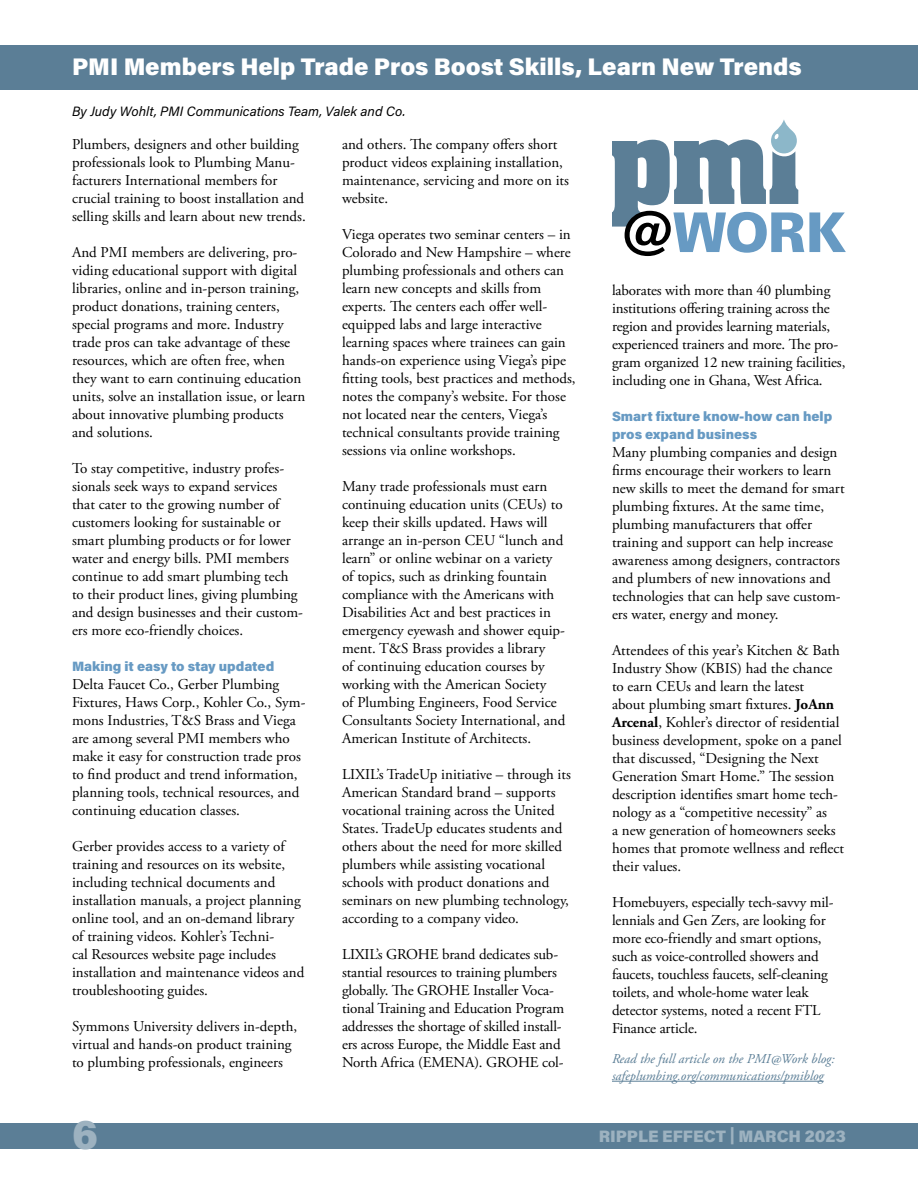
<style>
.page{position:relative;width:918px;height:1188px;background:#fff}
.page>*{position:absolute;margin:0;border:0;box-sizing:border-box;transform-origin:0 0}
.t1{font:900 40.5px "Acumin Pro";color:#9db2c0}
.inside_headline{font:900 24px "Acumin Pro";color:#fff}
.t2{font:900 16.5px "Acumin Pro";color:#9db2c0}
.body{font:15px/18px "Adobe Garamond Pro";color:#000}
.t3{font:italic 13.5px/16.5px "Adobe Garamond Pro";color:#5b7e96}
.firstlinebold{font:900 13.5px/18px "Acumin Pro";color:#679ac3}
.byline{font:italic 13.5px "Acumin Pro";color:#000}
.s1{font-weight:700}
</style>
<div class="page">
<div style="left:0;top:45px;width:918px;height:45px;background:#5b7e96"></div>
<div style="left:0;top:1123px;width:918px;height:25px;background:#5b7e96"></div>
<svg style="left:771px;top:119px;width:26px;height:35px"></svg>
<svg style="left:612px;top:134px;width:234px;height:122px"></svg>
<hr style="left:612px;top:1081px;width:212px;height:1px;background:#5b7e96">
<p class="inside_headline" style="left:72px;top:49px;width:731px">PMI Members Help Trade Pros Boost Skills, Learn New Trends</p>
<p class="byline" style="left:72px;top:102px;width:335px">By Judy Wohlt, PMI Communications Team, Valek and Co.</p>
<p class="body" style="left:72px;top:136px;width:235px">Plumbers, designers and other building professionals look to Plumbing Manu&shy;facturers International members for crucial training to boost installation and selling skills and learn about new trends.</p>
<p class="body" style="left:72px;top:244px;width:235px">And PMI members are delivering, pro&shy;viding educational support with digital libraries, online and in-person training, product donations, training centers, special programs and more. Industry trade pros can take advantage of these resources, which are often free, when they want to earn continuing education units, solve an installation issue, or learn about innovative plumbing products and solutions.</p>
<p class="body" style="left:72px;top:460px;width:233px">To stay competitive, industry profes&shy;sionals seek ways to expand services that cater to the growing number of customers looking for sustainable or smart plumbing products or for lower water and energy bills. PMI members continue to add smart plumbing tech to their product lines, giving plumbing and design businesses and their custom&shy;ers more eco-friendly choices.</p>
<p class="firstlinebold" style="left:72px;top:656px;width:204px">Making it easy to stay updated</p>
<p class="body" style="left:72px;top:676px;width:235px">Delta Faucet Co., Gerber Plumbing Fixtures, Haws Corp., Kohler Co., Sym&shy;mons Industries, T&amp;S Brass and Viega are among several PMI members who make it easy for construction trade pros to find product and trend information, planning tools, technical resources, and continuing education classes.</p>
<p class="body" style="left:72px;top:838px;width:234px">Gerber provides access to a variety of training and resources on its website, including technical documents and installation manuals, a project planning online tool, and an on-demand library of training videos. Kohler’s Techni-<br>cal Resources website page includes installation and maintenance videos and troubleshooting guides.</p>
<p class="body" style="left:72px;top:1018px;width:227px">Symmons University delivers in-depth, virtual and hands-on product training to plumbing professionals, engineers</p>
<p class="body" style="left:342px;top:136px;width:229px">and others. The company offers short product videos explaining installation, maintenance, servicing and more on its website.</p>
<p class="body" style="left:342px;top:226px;width:235px">Viega operates two seminar centers – in Colorado and New Hampshire – where plumbing professionals and others can learn new concepts and skills from experts. The centers each offer well&shy;equipped labs and large interactive learning spaces where trainees can gain hands-on experience using Viega’s pipe fitting tools, best practices and methods, notes the company’s website. For those not located near the centers, Viega’s technical consultants provide training sessions via online workshops.</p>
<p class="body" style="left:342px;top:478px;width:225px">Many trade professionals must earn continuing education units (CEUs) to keep their skills updated. Haws will arrange an in-person CEU “lunch and learn” or online webinar on a variety of topics, such as drinking fountain compliance with the Americans with Disabilities Act and best practices in emergency eyewash and shower equip&shy;ment. T&amp;S Brass provides a library<br>of continuing education courses by working with the American Society<br>of Plumbing Engineers, Food Service Consultants Society International, and American Institute of Architects.</p>
<p class="body" style="left:342px;top:766px;width:230px">LIXIL’s TradeUp initiative – through its American Standard brand – supports vocational training across the United States. TradeUp educates students and others about the need for more skilled plumbers while assisting vocational schools with product donations and seminars on new plumbing technology, according to a company video.</p>
<p class="body" style="left:342px;top:946px;width:224px">LIXIL’s GROHE brand dedicates sub&shy;stantial resources to training plumbers globally. The GROHE Installer Voca&shy;tional Training and Education Program addresses the shortage of skilled install&shy;ers across Europe, the Middle East and North Africa (EMENA). GROHE col-</p>
<p class="body" style="left:612px;top:282px;width:235px">laborates with more than 40 plumbing institutions offering training across the region and provides learning materials, experienced trainers and more. The pro&shy;gram organized 12 new training facilities, including one in Ghana, West Africa.</p>
<p class="firstlinebold" style="left:612px;top:407px;width:222px">Smart fixture know-how can help pros expand business</p>
<p class="body" style="left:612px;top:444px;width:234px">Many plumbing companies and design firms encourage their workers to learn new skills to meet the demand for smart plumbing fixtures. At the same time, plumbing manufacturers that offer training and support can help increase awareness among designers, contractors and plumbers of new innovations and technologies that can help save custom&shy;ers water, energy and money.</p>
<p class="body" style="left:612px;top:642px;width:234px">Attendees of this year’s Kitchen &amp; Bath Industry Show (KBIS) had the chance to earn CEUs and learn the latest<br>about plumbing smart fixtures. <span class="s1">JoAnn Arcenal</span>, Kohler’s director of residential business development, spoke on a panel that discussed, “Designing the Next Generation Smart Home.” The session description identifies smart home tech&shy;nology as a “competitive necessity” as<br>a new generation of homeowners seeks homes that promote wellness and reflect their values.</p>
<p class="body" style="left:612px;top:894px;width:223px">Homebuyers, especially tech-savvy mil&shy;lennials and Gen Zers, are looking for more eco-friendly and smart options, such as voice-controlled showers and faucets, touchless faucets, self-cleaning toilets, and whole-home water leak detector systems, noted a recent FTL Finance article.</p>
<p class="t3" style="left:612px;top:1051px;width:224px">Read the full article on the PMI@Work blog: safeplumbing.org/communications/pmiblog</p>
<h1 class="t1" style="left:72px;top:1106px;width:27px">6</h1>
<p class="t2" style="left:599px;top:1124px;width:249px">RIPPLE EFFECT | MARCH 2023</p>
</div>
